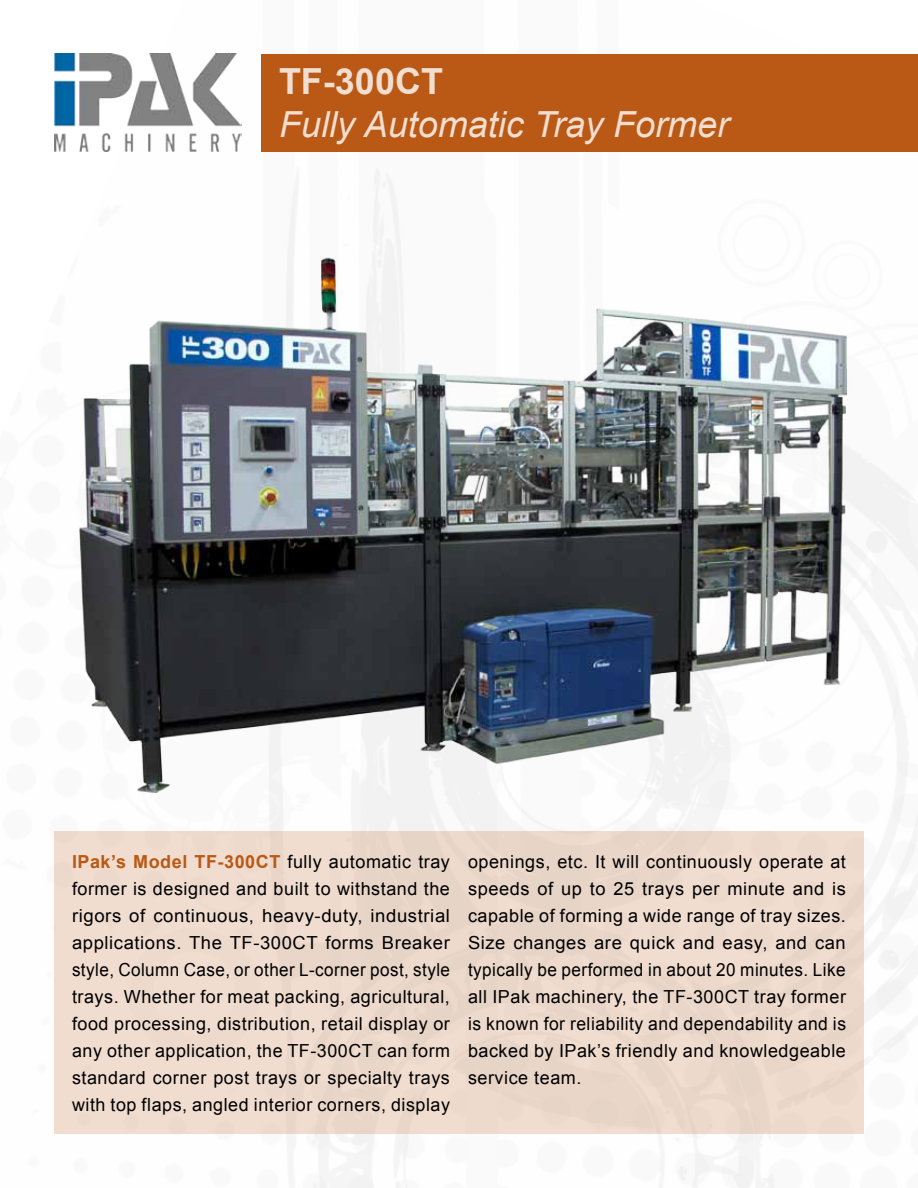
<style>
.page{position:relative;width:918px;height:1188px;background:#fff}
.page>*{position:absolute;margin:0;border:0;box-sizing:border-box;transform-origin:0 0}
.t1{font:italic 36px "Arial";color:#f1ded0}
.t2{font:700 36px "Arial";color:#f1ded0}
.t3{font:18px/27px "Arial";letter-spacing:.03em;color:#000;text-align:justify}
.s1{font-weight:700;color:#b95915}
</style>
<div class="page">
<img style="left:54px;top:53px;width:864px;height:1135px">
<div style="left:54px;top:831px;width:810px;height:303px;background:#eddacd"></div>
<img style="left:54px;top:54px;width:187px;height:97px">
<img style="left:54px;top:225px;width:830px;height:678px">
<div style="left:261px;top:54px;width:657px;height:97px;background:#b95915"></div>
<h1 class="t2" style="left:279px;top:58px;width:166px">TF-300CT</h1>
<h1 class="t1" style="left:279px;top:101px;width:452px">Fully Automatic Tray Former</h1>
<p class="t3" style="left:72px;top:848px;width:380px"><span class="s1">IPak’s Model TF-300CT</span> fully automatic tray former is designed and built to withstand the rigors of continuous, heavy-duty, industrial applications. The TF-300CT forms Breaker style, Column Case, or other L-corner post, style trays. Whether for meat packing, agricultural, food processing, distribution, retail display or any other application, the TF-300CT can form standard corner post trays or specialty trays with top flaps, angled interior corners, display</p>
<p class="t3" style="left:468px;top:848px;width:380px">openings, etc. It will continuously operate at speeds of up to 25 trays per minute and is capable of forming a wide range of tray sizes.<br>Size changes are quick and easy, and can typically be performed in about 20 minutes. Like all IPak machinery, the TF-300CT tray former is known for reliability and dependability and is backed by IPak’s friendly and knowledgeable service team.</p>
</div>
